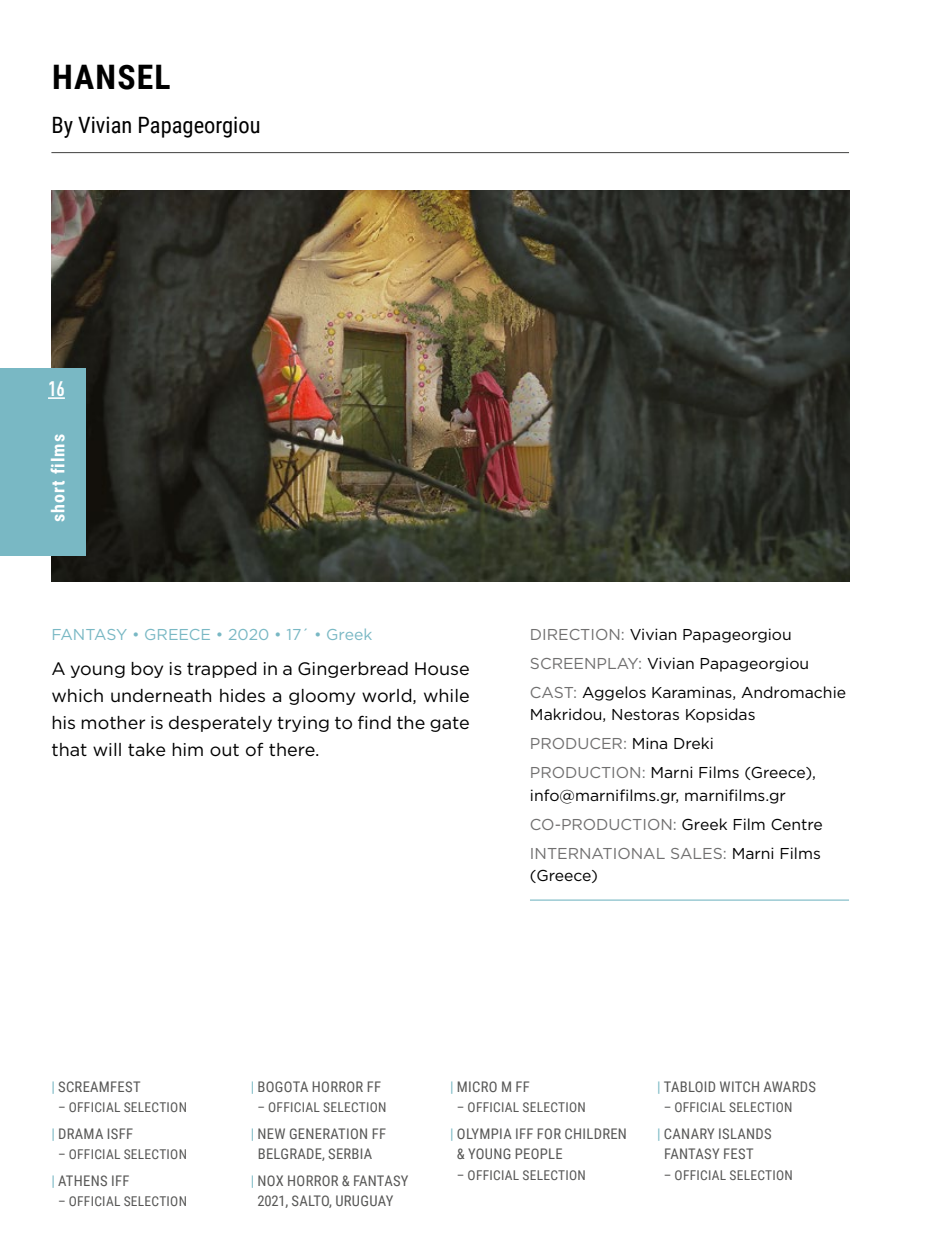
<style>
.page{position:relative;width:938px;height:1257px;background:#fff}
.page>*{position:absolute;margin:0;border:0;box-sizing:border-box;transform-origin:0 0}
.t1{font:700 33.75px "Roboto Condensed";letter-spacing:.035em;color:#000}
.t2{font:22.5px "Roboto Condensed";color:#000}
.t3{font:700 condensed 20.7px "DIN Pro";color:#fff}
.t4{font:18px/27px "Gotham Greek";color:#000;text-align:justify}
.t5{font:700 18px "Roboto Condensed";letter-spacing:.05em;color:#fff}
.t6{font:15.75px/28.8px "Gotham Greek";color:#000}
.t7{font:15.75px "Gotham Greek";color:#79b8c4}
.t8{font:14.62px/20.2px "Roboto Condensed";letter-spacing:.02em;color:#575756;text-align:center}
.t9{font:13.5px "Roboto Condensed";letter-spacing:.02em;color:#575756}
.s1{color:#706f6f}
.s2{color:#79b8c4}
</style>
<div class="page">
<img style="left:51px;top:190px;width:798px;height:391px">
<hr style="left:530px;top:899px;width:319px;height:1px;background:#79b8c4">
<hr style="left:51px;top:152px;width:798px;height:1px;background:#575756">
<div style="left:0;top:368px;width:86px;height:187px;background:#79b8c4"></div>
<svg style="left:48px;top:397px;width:17px;height:2px"></svg>
<h1 class="t1" style="left:52px;top:53px;width:120px">HANSEL</h1>
<h2 class="t2" style="left:51px;top:109px;width:211px">By Vivian Papageorgiou</h2>
<h3 class="t3" style="left:48px;top:373px;width:18px">16</h3>
<p class="t5" style="left:46px;top:522px;width:89px;rotate:-90deg">short films</p>
<p class="t7" style="left:51px;top:626px;width:322px">FANTASY • GREECE • 2020 • 17΄ • Greek</p>
<p class="t4" style="left:51px;top:655px;width:420px">A young boy is trapped in a Gingerbread House which underneath hides a gloomy world, while his mother is desperately trying to find the gate that will take him out of there.</p>
<p class="t6" style="left:530px;top:620px;width:318px"><span class="s1">DIRECTION:</span> Vivian Papageorgiou<br><span class="s1">SCREENPLAY:</span> Vivian Papageorgiou<br><span class="s1">CAST:</span> Aggelos Karaminas, Andromachie</p>
<p class="t6" style="left:530px;top:700px;width:288px">Makridou, Nestoras Kopsidas<br><span class="s1">PRODUCER:</span> Mina Dreki<br><span class="s1">PRODUCTION:</span> Marni Films (Greece),</p>
<p class="t6" style="left:530px;top:780px;width:294px">info@marnifilms.gr, marnifilms.gr<br><span class="s1">CO-PRODUCTION:</span> Greek Film Centre<br><span class="s1">INTERNATIONAL SALES:</span> Marni Films</p>
<p class="t6" style="left:530px;top:860px;width:69px">(Greece)</p>
<p class="t8" style="left:51px;top:1076px;width:91px"><span class="s2">|</span> SCREAMFEST</p>
<p class="t9" style="left:58px;top:1098px;width:130px">– OFFICIAL SELECTION</p>
<p class="t8" style="left:51px;top:1123px;width:83px"><span class="s2">|</span> DRAMA ISFF</p>
<p class="t9" style="left:58px;top:1145px;width:130px">– OFFICIAL SELECTION</p>
<p class="t8" style="left:51px;top:1170px;width:79px"><span class="s2">|</span> ATHENS IFF</p>
<p class="t9" style="left:58px;top:1192px;width:130px">– OFFICIAL SELECTION</p>
<p class="t8" style="left:251px;top:1076px;width:132px"><span class="s2">|</span> BOGOTA HORROR FF</p>
<p class="t9" style="left:257px;top:1098px;width:130px">– OFFICIAL SELECTION</p>
<p class="t8" style="left:251px;top:1123px;width:137px"><span class="s2">|</span> NEW GENERATION FF<br>BELGRADE, SERBIA</p>
<p class="t8" style="left:251px;top:1170px;width:159px"><span class="s2">|</span> NOX HORROR &amp; FANTASY<br>2021, SALTO, URUGUAY</p>
<p class="t8" style="left:450px;top:1076px;width:81px"><span class="s2">|</span> MICRO M FF</p>
<p class="t9" style="left:457px;top:1098px;width:130px">– OFFICIAL SELECTION</p>
<p class="t8" style="left:457px;top:1123px;width:172px;text-align:left;text-indent:-7px"><span class="s2">|</span> OLYMPIA IFF FOR CHILDREN &amp; YOUNG PEOPLE</p>
<p class="t9" style="left:457px;top:1165px;width:130px">– OFFICIAL SELECTION</p>
<p class="t8" style="left:657px;top:1076px;width:160px"><span class="s2">|</span> TABLOID WITCH AWARDS</p>
<p class="t9" style="left:663px;top:1098px;width:130px">– OFFICIAL SELECTION</p>
<p class="t8" style="left:664px;top:1123px;width:109px;text-align:left;text-indent:-7px"><span class="s2">|</span> CANARY ISLANDS<br>FANTASY FEST</p>
<p class="t9" style="left:664px;top:1165px;width:130px">– OFFICIAL SELECTION</p>
</div>
